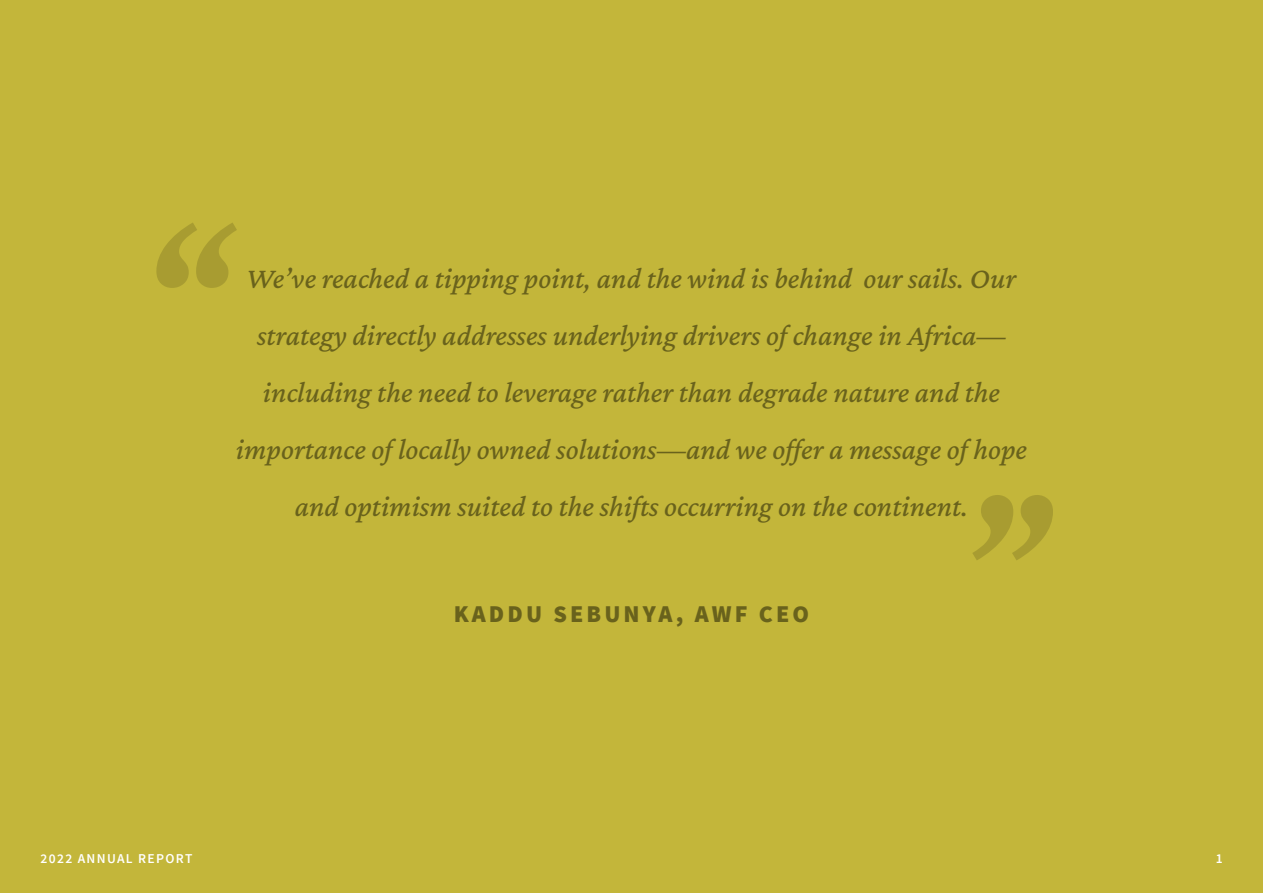
<style>
.page{position:relative;width:1263px;height:893px;background:#c3b63a}
.page>*{position:absolute;margin:0;border:0;box-sizing:border-box;transform-origin:0 0}
.t1{font:italic 900 150px "Crimson Pro";color:#69621c}
.t2{font:italic 30px/57px "Crimson Pro";color:#69621c;text-align:center}
.t3{font:900 24px "Source Sans Pro";letter-spacing:.13em;color:#69621c}
.t4{font:600 13.5px "Source Sans Pro";letter-spacing:.1em;color:#fff}
</style>
<div class="page">
<h1 class="t1" style="left:144px;top:177px;width:89px">“</h1>
<p class="t2" style="left:236px;top:249px;width:793px">We’ve reached a tipping point, and the wind is behind our sails. Our strategy directly addresses underlying drivers of change in Africa— including the need to leverage rather than degrade nature and the importance of locally owned solutions—and we offer a message of hope and optimism suited to the shifts occurring on the continent.</p>
<h1 class="t1" style="left:962px;top:450px;width:89px">”</h1>
<p class="t3" style="left:454px;top:599px;width:357px">KADDU SEBUNYA, AWF CEO</p>
<p class="t4" style="left:40px;top:850px;width:154px">2022 ANNUAL REPORT</p>
<p class="t4" style="left:1216px;top:850px;width:8px">1</p>
</div>
